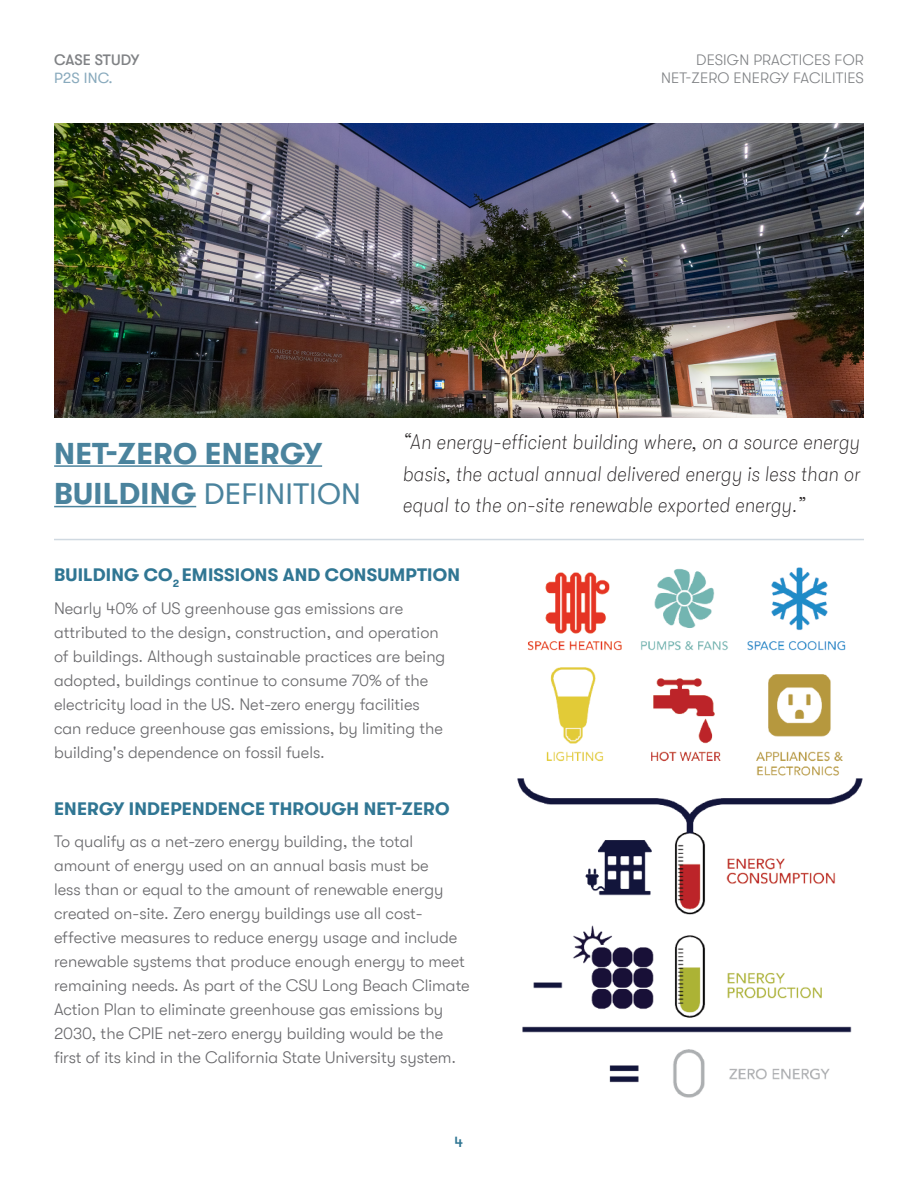
<style>
.page{position:relative;width:918px;height:1188px;background:#fff}
.page>*{position:absolute;margin:0;border:0;box-sizing:border-box;transform-origin:0 0}
.t1{font:700 30px/40.5px "GT Walsheim";letter-spacing:.01em;color:#4a839d}
.t2{font:italic 100 condensed 21px/31.5px "GT Walsheim";letter-spacing:.03em;color:#231f20;text-align:justify}
.t3{font:700 18px "GT Walsheim";letter-spacing:.01em;color:#307693}
.t4{font:300 16.5px/24px "GT Walsheim";color:#69696c}
.t5{font:300 15px/18px "GT Walsheim";letter-spacing:.01em;color:#808285;text-align:right}
.t6{font:500 15px "GT Walsheim";letter-spacing:-.005em;color:#808285}
.t7{font:15px "GT Walsheim";letter-spacing:.01em;color:#89aabd}
.t8{font:500 15px "GT Walsheim";color:#307693}
.s1{font-weight:400}
</style>
<div class="page">
<hr style="left:54px;top:465px;width:268px;height:2px;background:#4a839d">
<hr style="left:54px;top:506px;width:142px;height:1px;background:#4a839d">
<img style="left:517px;top:567px;width:346px;height:531px">
<img style="left:54px;top:123px;width:810px;height:294px">
<hr style="left:54px;top:539px;width:810px;height:1px;background:#d0d9e1">
<p class="t6" style="left:54px;top:52px;width:87px">CASE STUDY</p>
<p class="t7" style="left:54px;top:70px;width:60px">P2S INC.</p>
<p class="t5" style="left:661px;top:51px;width:204px">DESIGN PRACTICES FOR<br>NET-ZERO ENERGY FACILITIES</p>
<h1 class="t1" style="left:54px;top:433px;width:308px">NET-ZERO ENERGY<br>BUILDING <span class="s1">DEFINITION</span></h1>
<p class="t2" style="left:403px;top:426px;width:459px">“An energy-efficient building where, on a source energy basis, the actual annual delivered energy is less than or equal to the on-site renewable exported energy.”</p>
<p class="t3" style="left:54px;top:564px;width:407px">BUILDING CO<sub>2</sub> EMISSIONS AND CONSUMPTION</p>
<p class="t4" style="left:54px;top:596px;width:393px">Nearly 40% of US greenhouse gas emissions are attributed to the design, construction, and operation of buildings. Although sustainable practices are being adopted, buildings continue to consume 70% of the electricity load in the US. Net-zero energy facilities can reduce greenhouse gas emissions, by limiting the building's dependence on fossil fuels.</p>
<p class="t3" style="left:54px;top:798px;width:397px">ENERGY INDEPENDENCE THROUGH NET-ZERO</p>
<p class="t4" style="left:54px;top:830px;width:417px">To qualify as a net-zero energy building, the total amount of energy used on an annual basis must be<br>less than or equal to the amount of renewable energy created on-site. Zero energy buildings use all cost&shy;effective measures to reduce energy usage and include renewable systems that produce enough energy to meet remaining needs. As part of the CSU Long Beach Climate Action Plan to eliminate greenhouse gas emissions by 2030, the CPIE net-zero energy building would be the first of its kind in the California State University system.</p>
<p class="t8" style="left:455px;top:1134px;width:10px">4</p>
</div>
